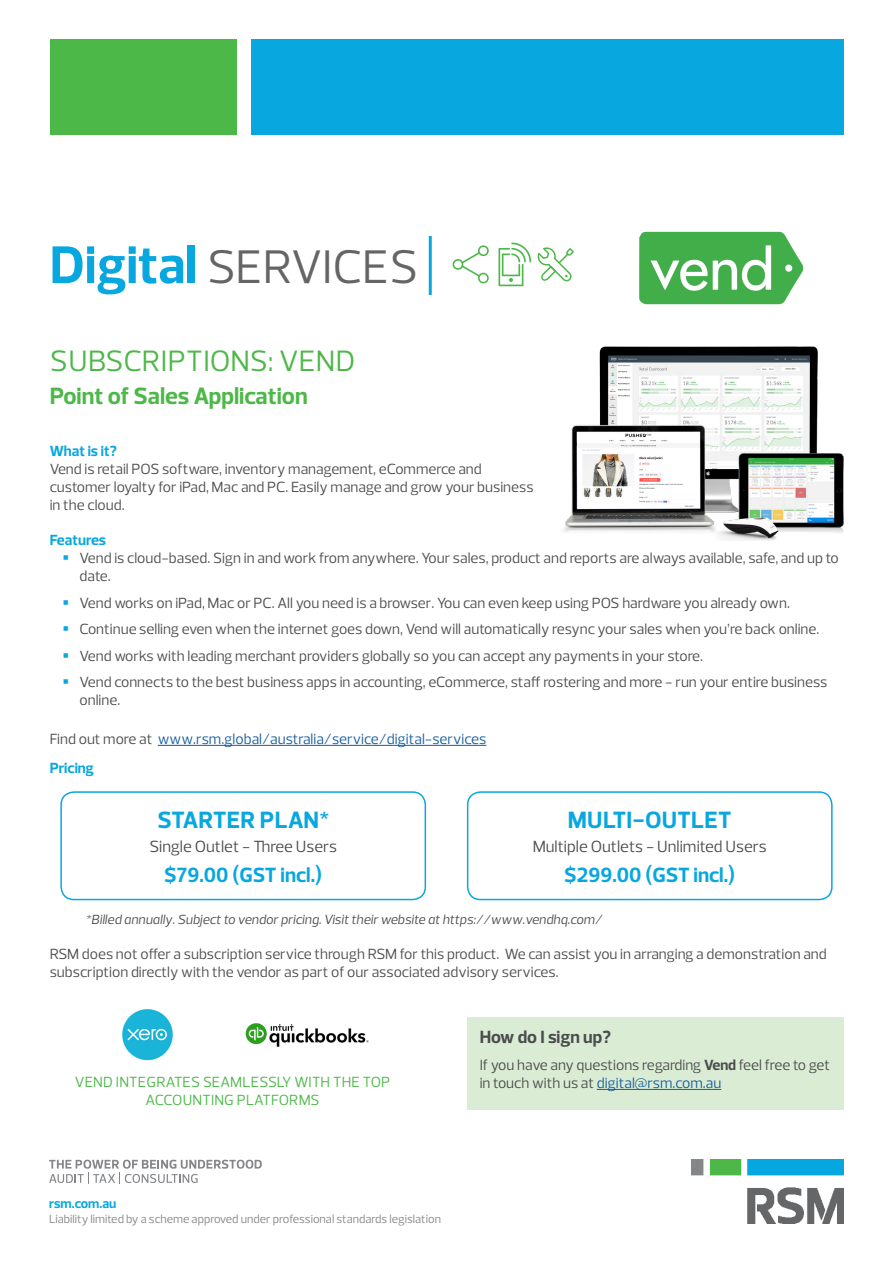
<style>
.page{position:relative;width:893px;height:1263px;background:#fff}
.page>*{position:absolute;margin:0;border:0;box-sizing:border-box;transform-origin:0 0}
.Issues_based_thought{font:48px "Prelo";letter-spacing:-.005em;color:#656568}
.Cover_heading{font:30px "Prelo";letter-spacing:.015em;color:#4cb848}
.Heading{font:700 24px "Prelo";letter-spacing:.015em;color:#08a7e0}
.Cover_heading-2{font:700 24px "Prelo";color:#4cb848}
.Body{font:700 21px "Prelo";color:#08a7e0}
.Subhead{font:700 18px "Prelo";color:#4b4c4d}
.Body-2{font:16.5px "Prelo";color:#4b4c4d}
.Body-3{font:15px/18px "Prelo";color:#4b4c4d}
.Body-4{font:15px "Prelo";color:#175d9e}
.Cover_description{font:15px/18px "Prelo";letter-spacing:.015em;color:#4cb848;text-align:center}
.Subhead-2{font:700 15px "Prelo";color:#08a7e0}
.Body-5{font:italic 13.5px "Prelo";color:#4b4c4d}
.t1{font:700 13.5px "Prelo";color:#08a7e0}
.t2{font:12px "Prelo";color:#848689}
.s1{font-weight:700;font-size:54px;color:#08a7e0}
.s2{color:#4b4c4d}
.s3{font-weight:700}
.s4{color:#175d9e}
</style>
<div class="page">
<svg style="left:49px;top:1160px;width:213px;height:24px"></svg>
<img style="left:691px;top:1160px;width:152px;height:63px">
<div style="left:252px;top:40px;width:592px;height:95px;background:#08a7e0"></div>
<div style="left:50px;top:40px;width:187px;height:95px;background:#4cb848"></div>
<svg style="left:453px;top:245px;width:36px;height:38px"></svg>
<svg style="left:537px;top:247px;width:37px;height:34px"></svg>
<svg style="left:498px;top:243px;width:33px;height:43px"></svg>
<hr style="left:429px;top:236px;width:3px;height:59px;background:#08a7e0">
<hr style="left:158px;top:745px;width:328px;height:1px;background:#175d9e">
<div style="left:60px;top:791px;width:366px;height:109px;border:2px solid #08a7e0;border-radius:13px"></div>
<div style="left:467px;top:791px;width:366px;height:109px;border:2px solid #08a7e0;border-radius:13px"></div>
<div style="left:467px;top:1017px;width:376px;height:92px;background:#daecd4"></div>
<hr style="left:597px;top:1089px;width:124px;height:1px;background:#175d9e">
<img style="left:122px;top:1009px;width:51px;height:52px">
<img style="left:245px;top:1023px;width:124px;height:24px">
<img style="left:563px;top:346px;width:281px;height:194px">
<img style="left:639px;top:232px;width:164px;height:72px">
<p class="Issues_based_thought" style="left:50px;top:237px;width:370px"><span class="s1">Digital</span> SERVICES</p>
<p class="Cover_heading" style="left:50px;top:343px;width:307px">SUBSCRIPTIONS: VEND</p>
<p class="Cover_heading-2" style="left:50px;top:381px;width:260px">Point of Sales Application</p>
<p class="Subhead-2" style="left:50px;top:442px;width:69px">What is it?</p>
<p class="Body-3" style="left:50px;top:460px;width:485px">Vend is retail POS software, inventory management, eCommerce and customer loyalty for iPad, Mac and PC. Easily manage and grow your business in the cloud.</p>
<p class="Subhead-2" style="left:50px;top:531px;width:58px">Features</p>
<p class="Body-3" style="left:80px;top:549px;width:761px">Vend is cloud-based. Sign in and work from anywhere. Your sales, product and reports are always available, safe, and up to date.</p>
<p class="Body-3" style="left:80px;top:594px;width:712px">Vend works on iPad, Mac or PC. All you need is a browser. You can even keep using POS hardware you already own.</p>
<p class="Body-3" style="left:80px;top:620px;width:741px">Continue selling even when the internet goes down, Vend will automatically resync your sales when you’re back online.</p>
<p class="Body-3" style="left:80px;top:647px;width:625px">Vend works with leading merchant providers globally so you can accept any payments in your store.</p>
<p class="Body-3" style="left:80px;top:673px;width:749px">Vend connects to the best business apps in accounting, eCommerce, staff rostering and more - run your entire business online.</p>
<p class="Body-4" style="left:50px;top:730px;width:438px"><span class="s2">Find out more at</span> www.rsm.global/australia/service/digital-services</p>
<p class="Subhead-2" style="left:50px;top:759px;width:46px">Pricing</p>
<p class="Heading" style="left:157px;top:805px;width:173px">STARTER PLAN*</p>
<p class="Body-2" style="left:149px;top:836px;width:189px">Single Outlet - Three Users</p>
<p class="Body" style="left:164px;top:862px;width:159px">$79.00 (GST incl.)</p>
<p class="Heading" style="left:568px;top:805px;width:165px">MULTI-OUTLET</p>
<p class="Body-2" style="left:533px;top:836px;width:236px">Multiple Outlets - Unlimited Users</p>
<p class="Body" style="left:564px;top:862px;width:172px">$299.00 (GST incl.)</p>
<p class="Body-5" style="left:86px;top:911px;width:518px">*Billed annually. Subject to vendor pricing. Visit their website at https://www.vendhq.com/</p>
<p class="Body-3" style="left:50px;top:945px;width:779px">RSM does not offer a subscription service through RSM for this product. We can assist you in arranging a demonstration and subscription directly with the vendor as part of our associated advisory services.</p>
<p class="Cover_description" style="left:75px;top:1073px;width:317px">VEND INTEGRATES SEAMLESSLY WITH THE TOP<br>ACCOUNTING PLATFORMS</p>
<p class="t1" style="left:49px;top:1196px;width:69px">rsm.com.au</p>
<p class="t2" style="left:49px;top:1212px;width:393px">Liability limited by a scheme approved under professional standards legislation</p>
<p class="Subhead" style="left:480px;top:1026px;width:133px">How do I sign up?</p>
<p class="Body-3" style="left:480px;top:1056px;width:352px">If you have any questions regarding <span class="s3">Vend</span> feel free to get in touch with us at <span class="s4">digital@rsm.com.au</span></p>
</div>
